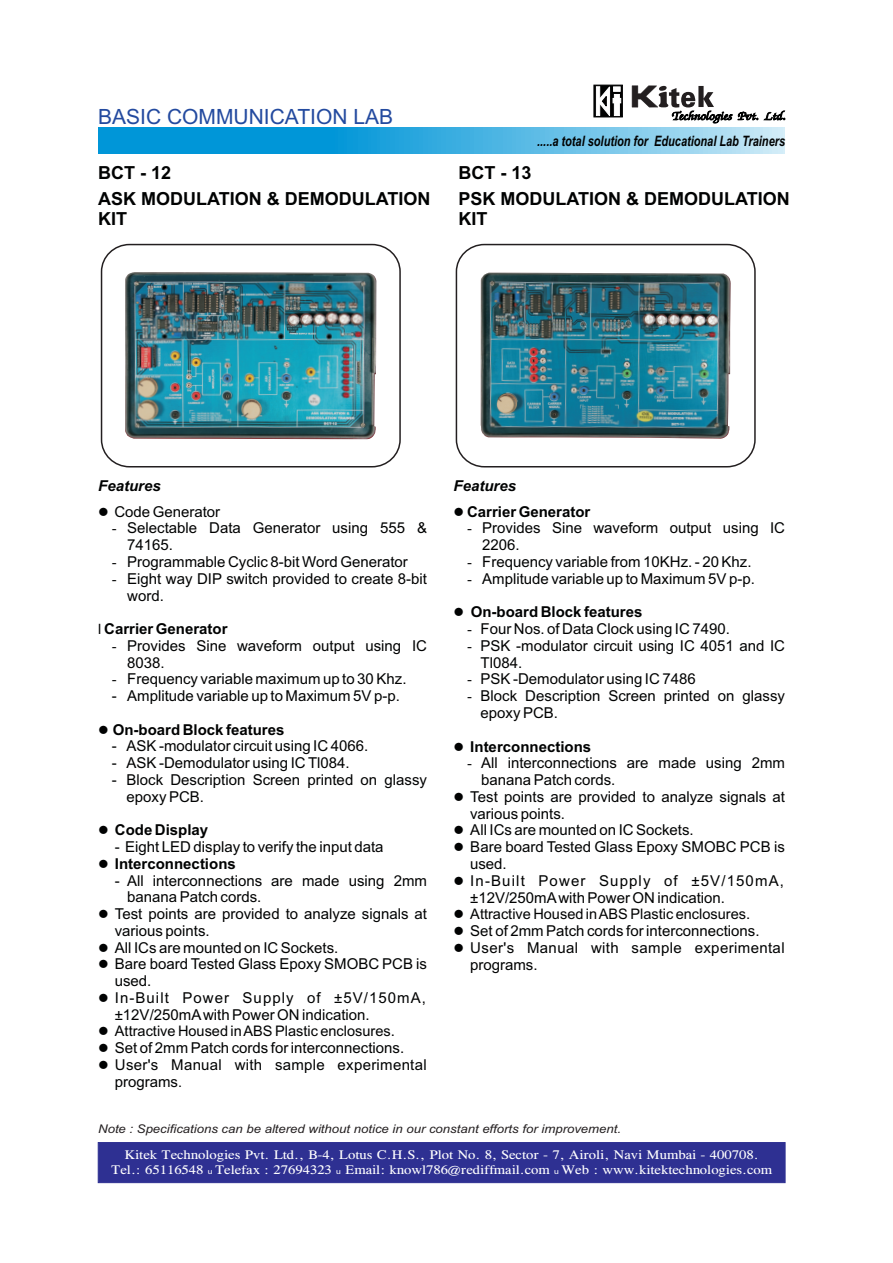
<style>
.page{position:relative;width:893px;height:1263px;background:#fff}
.page>*{position:absolute;margin:0;border:0;box-sizing:border-box;transform-origin:0 0}
.t1{font:21px "Arial";color:#234a9f}
.t2{font:700 18px/20.1px "Arial";color:#010202}
.t3{font:15px/16.8px "Arial";color:#010202}
.t4{font:700 15px "Arial";color:#010202}
.t5{font:15px/16.8px "Arial";letter-spacing:.07em;color:#010202}
.t6{font:15px/16.8px "Arial";letter-spacing:.075em;color:#010202}
.t7{font:italic 700 15px "Arial";color:#010202}
.t8{font:14.55px "Arial";color:#010202}
.t9{font:italic 700 14.4px "Arial";color:#010202;scale:.76 1}
.t10{font:14.25px "Wingdings";color:#010202}
.t11{font:12.75px/15.1px "CG Times";color:#fff;text-align:center;scale:1.15 1}
.t12{font:italic 12px "Arial";color:#231f20;scale:1.09 1}
.t13{font:7.5px "Arial";color:#fff;scale:1.15 1}
.s1{font-family:"Times New Roman"}
.s2{font-weight:400;font-size:14.25px}
.s3{font-size:15px}
.s4{font-size:14.25px}
.s5{font-family:"Arial";font-size:7.5px}
</style>
<div class="page">
<svg style="left:98px;top:127px;width:687px;height:26px;background:#44b1e2"></svg>
<svg style="left:594px;top:85px;width:29px;height:32px"></svg>
<svg style="left:632px;top:86px;width:154px;height:38px"></svg>
<div style="left:98px;top:1142px;width:687px;height:41px;background:#2e3092"></div>
<div style="left:101px;top:244px;width:300px;height:223px;background:#fff;border:2px solid #231f20;border-radius:28px"></div>
<div style="left:456px;top:244px;width:300px;height:223px;background:#fff;border:2px solid #231f20;border-radius:28px"></div>
<img style="left:481px;top:273px;width:250px;height:166px">
<img style="left:125px;top:272px;width:251px;height:167px">
<h1 class="t1" style="left:98px;top:109px;width:296px">BASIC COMMUNICATION LAB</h1>
<p class="t2" style="left:98px;top:165px;width:75px">BCT - 12</p>
<p class="t2" style="left:98px;top:190px;width:334px">ASK MODULATION &amp; DEMODULATION<br>KIT</p>
<p class="t9" style="left:537px;top:135px;width:328px">.....a total solution for Educational Lab Trainers</p>
<p class="t2" style="left:458px;top:165px;width:75px">BCT - 13</p>
<p class="t2" style="left:458px;top:190px;width:333px">PSK MODULATION &amp; DEMODULATION<br>KIT</p>
<p class="t7" style="left:98px;top:480px;width:64px">Features</p>
<p class="t3" style="left:98px;top:504px;width:124px">●Code Generator</p>
<p class="t3" style="left:127px;top:521px;width:301px;text-indent:-16px"><span class="s1">-</span> Selectable Data Generator using 555 &amp;<br>74165.</p>
<p class="t3" style="left:112px;top:554px;width:298px"><span class="s1">-</span> Programmable Cyclic 8-bit Word Generator</p>
<p class="t3" style="left:127px;top:571px;width:301px;text-indent:-16px"><span class="s1">-</span> Eight way DIP switch provided to create 8-bit word.</p>
<p class="t4" style="left:98px;top:623px;width:131px"><span class="s2">l</span> Carrier Generator</p>
<p class="t3" style="left:127px;top:638px;width:301px;text-indent:-16px"><span class="s1">-</span> Provides Sine waveform output using IC<br>8038.</p>
<p class="t3" style="left:112px;top:672px;width:296px"><span class="s1">-</span> Frequency variable maximum up to 30 Khz.</p>
<p class="t3" style="left:112px;top:689px;width:290px">- Amplitude variable up to Maximum 5V p-p.</p>
<p class="t4" style="left:98px;top:724px;width:188px">●On-board Block features</p>
<p class="t3" style="left:112px;top:739px;width:258px">- ASK -modulator circuit using IC 4066.</p>
<p class="t3" style="left:112px;top:756px;width:239px">- ASK -Demodulator using IC Tl084.</p>
<p class="t3" style="left:126px;top:773px;width:302px;text-indent:-15px">- Block Description Screen printed on glassy epoxy PCB.</p>
<p class="t4" style="left:98px;top:824px;width:112px">●Code Display</p>
<p class="t10" style="left:98px;top:858px;width:65px">●</p>
<p class="t3" style="left:115px;top:840px;width:270px">- Eight LED display to verify the input data</p>
<p class="t4" style="left:115px;top:858px;width:122px">Interconnections</p>
<p class="t3" style="left:115px;top:873px;width:314px">- All interconnections are made using 2mm</p>
<p class="t3" style="left:115px;top:890px;width:314px;text-indent:12px">banana Patch cords.<br>Test points are provided to analyze signals at</p>
<p class="t10" style="left:98px;top:908px;width:65px">●</p>
<p class="t3" style="left:115px;top:923px;width:97px">various points.</p>
<p class="t3" style="left:115px;top:940px;width:314px">All ICs are mounted on IC Sockets.<br>Bare board Tested Glass Epoxy SMOBC PCB is</p>
<p class="t10" style="left:98px;top:941px;width:65px">●</p>
<p class="t10" style="left:98px;top:958px;width:65px">●</p>
<p class="t10" style="left:98px;top:992px;width:65px">●</p>
<p class="t5" style="left:115px;top:974px;width:313px">used.<br>In-Built Power Supply of ±5V/150mA,</p>
<p class="t3" style="left:115px;top:1007px;width:257px">±12V/250mAwith Power ON indication.</p>
<p class="t8" style="left:115px;top:1026px;width:281px">Attractive Housed in ABS Plastic enclosures<span class="s3">.</span></p>
<p class="t10" style="left:98px;top:1025px;width:65px">●</p>
<p class="t10" style="left:98px;top:1042px;width:65px">●</p>
<p class="t10" style="left:98px;top:1059px;width:65px">●</p>
<p class="t3" style="left:115px;top:1041px;width:313px">Set of 2mm Patch cords for interconnections.<br>User's Manual with sample experimental programs<span class="s4">.</span></p>
<p class="t7" style="left:453px;top:480px;width:64px">Features</p>
<p class="t4" style="left:453px;top:506px;width:138px">●Carrier Generator</p>
<p class="t3" style="left:482px;top:521px;width:304px;text-indent:-15px"><span class="s1">-</span> Provides Sine waveform output using IC<br>2206.</p>
<p class="t3" style="left:467px;top:554px;width:286px"><span class="s1">-</span> Frequency variable from 10KHz. - 20 Khz.</p>
<p class="t3" style="left:467px;top:571px;width:289px"><span class="s1">-</span> Amplitude variable up to Maximum 5V p-p.</p>
<p class="t4" style="left:453px;top:606px;width:190px">●On-board Block features</p>
<p class="t3" style="left:467px;top:622px;width:264px"><span class="s1">-</span> Four Nos. of Data Clock using IC 7490.</p>
<p class="t3" style="left:481px;top:638px;width:306px;text-indent:-14px"><span class="s1">-</span> PSK -modulator circuit using IC 4051 and IC<br>Tl084.</p>
<p class="t3" style="left:467px;top:672px;width:230px"><span class="s1">-</span> PSK -Demodulator using IC 7486</p>
<p class="t3" style="left:481px;top:689px;width:306px;text-indent:-14px"><span class="s1">-</span> Block Description Screen printed on glassy epoxy PCB.</p>
<p class="t4" style="left:453px;top:741px;width:139px">●Interconnections</p>
<p class="t3" style="left:467px;top:756px;width:319px"><span class="s1">-</span> All interconnections are made using 2mm</p>
<p class="t10" style="left:453px;top:791px;width:65px">●</p>
<p class="t3" style="left:470px;top:773px;width:316px;text-indent:11px">banana Patch cords.<br>Test points are provided to analyze signals at</p>
<p class="t3" style="left:470px;top:806px;width:97px">various points.</p>
<p class="t3" style="left:470px;top:823px;width:316px">All ICs are mounted on IC Sockets.<br>Bare board Tested Glass Epoxy SMOBC PCB is</p>
<p class="t10" style="left:453px;top:824px;width:65px">●</p>
<p class="t10" style="left:453px;top:841px;width:65px">●</p>
<p class="t10" style="left:453px;top:875px;width:65px">●</p>
<p class="t6" style="left:470px;top:857px;width:315px">used.<br>In-Built Power Supply of ±5V/150mA,</p>
<p class="t3" style="left:470px;top:890px;width:257px">±12V/250mAwith Power ON indication.</p>
<p class="t8" style="left:470px;top:909px;width:281px">Attractive Housed in ABS Plastic enclosures<span class="s3">.</span></p>
<p class="t10" style="left:453px;top:908px;width:65px">●</p>
<p class="t10" style="left:453px;top:925px;width:65px">●</p>
<p class="t10" style="left:453px;top:942px;width:65px">●</p>
<p class="t3" style="left:470px;top:924px;width:316px">Set of 2mm Patch cords for interconnections.<br>User's Manual with sample experimental programs.</p>
<p class="t12" style="left:98px;top:1124px;width:481px">Note : Specifications can be altered without notice in our constant efforts for improvement.</p>
<p class="t11" style="left:111px;top:1148px;width:576px">Kitek Technologies Pvt. Ltd., B-4, Lotus C.H.S., Plot No. 8, Sector - 7, Airoli, Navi Mumbai - 400708.<br>Tel.: 65116548 Telefax : 27694323 <span class="s5">u</span> Email: knowl786@rediffmail.com Web : www.kitektechnologies.com</p>
<p class="t13" style="left:208px;top:1168px;width:6px">u</p>
<p class="t13" style="left:554px;top:1168px;width:6px">u</p>
</div>
